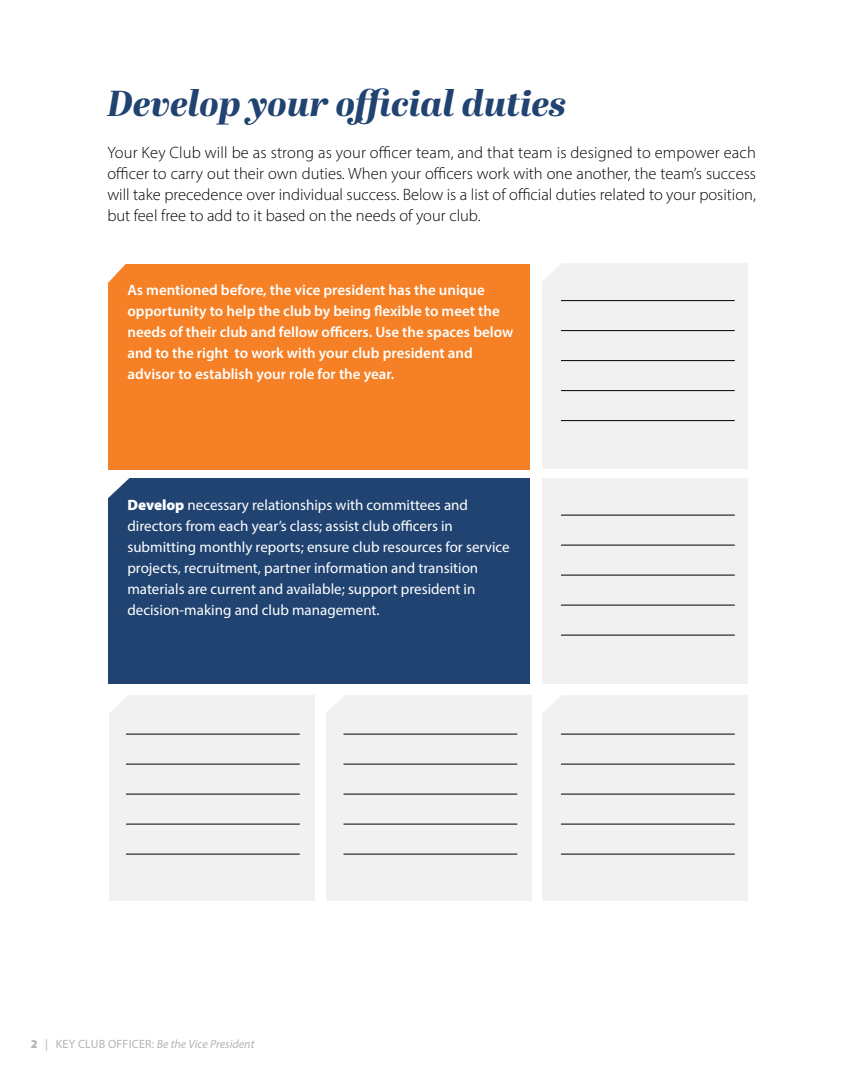
<style>
.page{position:relative;width:864px;height:1080px;background:#fff}
.page>*{position:absolute;margin:0;border:0;box-sizing:border-box;transform-origin:0 0}
.t1{font:italic 800 36px "Abril Display";color:#204371}
.t2{font:300 16.5px/21px "Myriad Pro";color:#000;text-align:justify}
.t3{font:15px/21px "Myriad Pro";color:#fff}
.t4{font:600 15px/21px "Myriad Pro";color:#fff}
.t5{font:italic 12px "Myriad Pro";color:#b1b4b6}
.s1{font-weight:900}
.s2{font-weight:900;font-style:normal}
.s3{font-style:normal}
</style>
<div class="page">
<div style="left:108px;top:264px;width:422px;height:205px;background:#f58025"></div>
<div style="left:108px;top:479px;width:422px;height:205px;background:#204371"></div>
<svg style="left:108px;top:264px;width:18px;height:19px"></svg>
<svg style="left:108px;top:478px;width:23px;height:20px"></svg>
<div style="left:542px;top:478px;width:205px;height:206px;background:#f1f1f2"></div>
<div style="left:110px;top:695px;width:205px;height:206px;background:#f1f1f2"></div>
<div style="left:326px;top:695px;width:205px;height:206px;background:#f1f1f2"></div>
<svg style="left:109px;top:695px;width:19px;height:19px"></svg>
<svg style="left:326px;top:695px;width:18px;height:17px"></svg>
<div style="left:542px;top:695px;width:205px;height:206px;background:#f1f1f2"></div>
<svg style="left:542px;top:695px;width:19px;height:18px"></svg>
<div style="left:542px;top:263px;width:205px;height:206px;background:#f1f1f2"></div>
<svg style="left:542px;top:263px;width:19px;height:18px"></svg>
<hr style="left:561px;top:515px;width:174px;height:1px;background:#000">
<hr style="left:561px;top:545px;width:174px;height:1px;background:#000">
<hr style="left:561px;top:575px;width:174px;height:1px;background:#000">
<hr style="left:561px;top:605px;width:174px;height:1px;background:#000">
<hr style="left:561px;top:635px;width:174px;height:1px;background:#000">
<hr style="left:126px;top:734px;width:174px;height:1px;background:#000">
<hr style="left:126px;top:764px;width:174px;height:1px;background:#000">
<hr style="left:126px;top:794px;width:174px;height:1px;background:#000">
<hr style="left:126px;top:824px;width:174px;height:1px;background:#000">
<hr style="left:126px;top:854px;width:174px;height:1px;background:#000">
<hr style="left:343px;top:734px;width:174px;height:1px;background:#000">
<hr style="left:343px;top:764px;width:174px;height:1px;background:#000">
<hr style="left:343px;top:794px;width:174px;height:1px;background:#000">
<hr style="left:343px;top:824px;width:174px;height:1px;background:#000">
<hr style="left:343px;top:854px;width:174px;height:1px;background:#000">
<hr style="left:561px;top:734px;width:174px;height:1px;background:#000">
<hr style="left:561px;top:764px;width:174px;height:1px;background:#000">
<hr style="left:561px;top:794px;width:174px;height:1px;background:#000">
<hr style="left:561px;top:824px;width:174px;height:1px;background:#000">
<hr style="left:561px;top:854px;width:174px;height:1px;background:#000">
<hr style="left:561px;top:300px;width:174px;height:1px;background:#000">
<hr style="left:561px;top:330px;width:174px;height:1px;background:#000">
<hr style="left:561px;top:360px;width:174px;height:1px;background:#000">
<hr style="left:561px;top:390px;width:174px;height:1px;background:#000">
<hr style="left:561px;top:420px;width:174px;height:1px;background:#000">
<h1 class="t1" style="left:107px;top:78px;width:460px">Develop your official duties</h1>
<p class="t2" style="left:107px;top:141px;width:650px">Your Key Club will be as strong as your officer team, and that team is designed to empower each officer to carry out their own duties. When your officers work with one another, the team’s success will take precedence over individual success. Below is a list of official duties related to your position, but feel free to add to it based on the needs of your club.</p>
<p class="t4" style="left:127px;top:279px;width:387px">As mentioned before, the vice president has the unique opportunity to help the club by being flexible to meet the needs of their club and fellow officers. Use the spaces below and to the right to work with your club president and advisor to establish your role for the year.</p>
<p class="t3" style="left:127px;top:494px;width:384px"><span class="s1">Develop</span> necessary relationships with committees and directors from each year’s class; assist club officers in submitting monthly reports; ensure club resources for service projects, recruitment, partner information and transition materials are current and available; support president in decision-making and club management.</p>
<p class="t5" style="left:31px;top:1037px;width:225px"><span class="s2">2</span> <span class="s3">| KEY CLUB OFFICER:</span> Be the Vice President</p>
</div>
